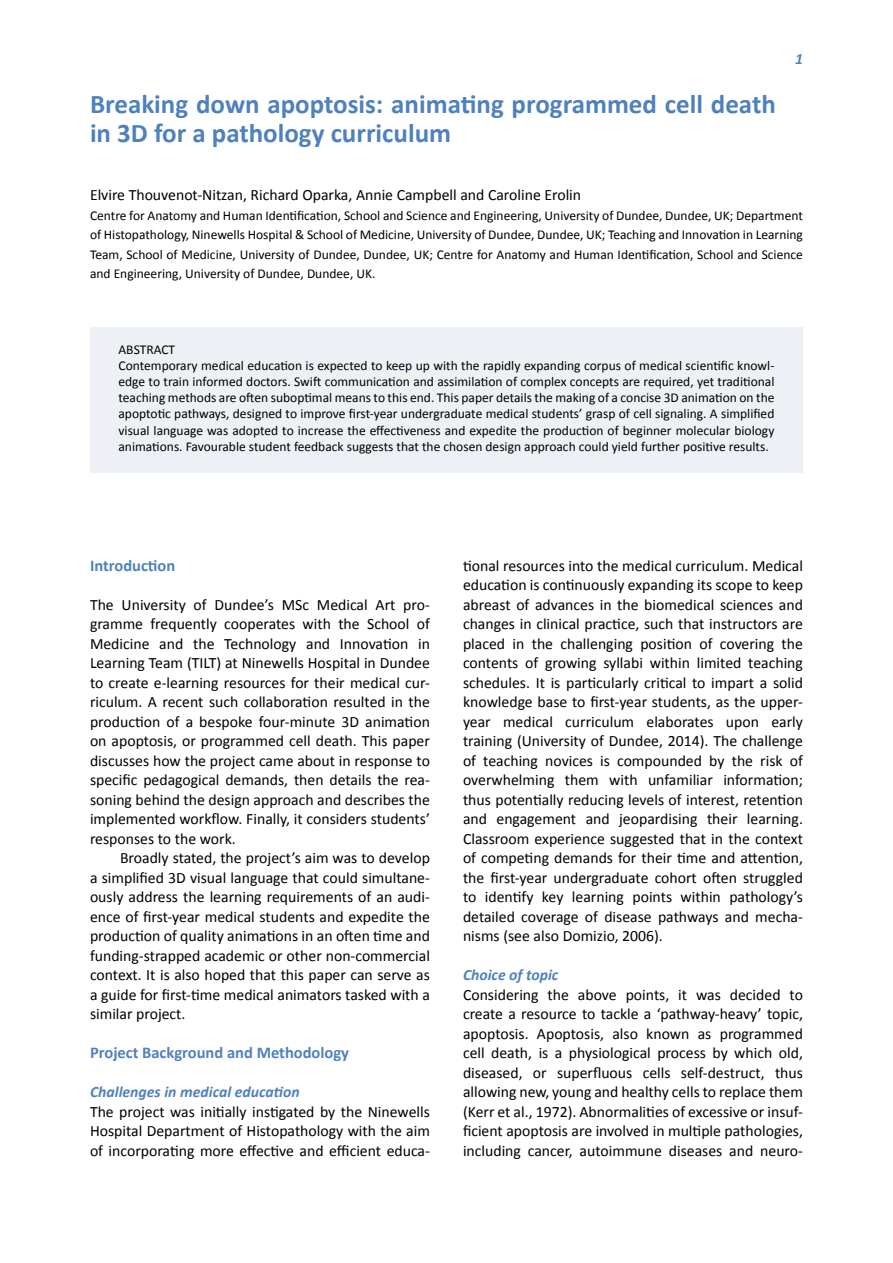
<style>
.page{position:relative;width:893px;height:1263px;background:#fff}
.page>*{position:absolute;margin:0;border:0;box-sizing:border-box;transform-origin:0 0}
.t1{font:700 27px/29.2px "Calibri";color:#4f81bd}
.t2{font:700 16.5px "Calibri";color:#4f81bd}
.t3{font:15.75px/19.5px "Calibri";color:#000;text-align:justify}
.t4{font:italic 700 15.75px "Calibri";color:#4f81bd}
.t5{font:13.5px/16.2px "Calibri";color:#000}
</style>
<div class="page">
<div style="left:90px;top:327px;width:713px;height:146px;background:#edf1f6"></div>
<h1 class="t1" style="left:90px;top:89px;width:687px">Breaking down apoptosis: animating programmed cell death in 3D for a pathology curriculum</h1>
<p class="t4" style="left:795px;top:49px;width:9px">1</p>
<p class="t3" style="left:90px;top:185px;width:493px">Elvire Thouvenot-Nitzan, Richard Oparka, Annie Campbell and Caroline Erolin</p>
<p class="t5" style="left:90px;top:206px;width:714px;line-height:19.5px;text-align:justify">Centre for Anatomy and Human Identification, School and Science and Engineering, University of Dundee, Dundee, UK; Department of Histopathology, Ninewells Hospital &amp; School of Medicine, University of Dundee, Dundee, UK; Teaching and Innovation in Learning Team, School of Medicine, University of Dundee, Dundee, UK; Centre for Anatomy and Human Identification, School and Science and Engineering, University of Dundee, Dundee, UK.</p>
<p class="t5" style="left:118px;top:341px;width:657px">ABSTRACT<br>Contemporary medical education is expected to keep up with the rapidly expanding corpus of medical scientific knowl&shy;edge to train informed doctors. Swift communication and assimilation of complex concepts are required, yet traditional teaching methods are often suboptimal means to this end. This paper details the making of a concise 3D animation on the apoptotic pathways, designed to improve first-year undergraduate medical students’ grasp of cell signaling. A simplified visual language was adopted to increase the effectiveness and expedite the production of beginner molecular biology animations. Favourable student feedback suggests that the chosen design approach could yield further positive results.</p>
<p class="t2" style="left:90px;top:555px;width:87px">Introduction</p>
<p class="t3" style="left:90px;top:595px;width:341px">The University of Dundee’s MSc Medical Art pro&shy;gramme frequently cooperates with the School of Medicine and the Technology and Innovation in Learning Team (TILT) at Ninewells Hospital in Dundee to create e-learning resources for their medical cur&shy;riculum. A recent such collaboration resulted in the production of a bespoke four-minute 3D animation on apoptosis, or programmed cell death. This paper discusses how the project came about in response to specific pedagogical demands, then details the rea&shy;soning behind the design approach and describes the implemented workflow. Finally, it considers students’ responses to the work.</p>
<p class="t3" style="left:90px;top:848px;width:341px;text-indent:30px">Broadly stated, the project’s aim was to develop a simplified 3D visual language that could simultane&shy;ously address the learning requirements of an audi&shy;ence of first-year medical students and expedite the production of quality animations in an often time and funding-strapped academic or other non-commercial context. It is also hoped that this paper can serve as a guide for first-time medical animators tasked with a similar project.</p>
<p class="t2" style="left:90px;top:1042px;width:261px">Project Background and Methodology</p>
<p class="t4" style="left:90px;top:1082px;width:211px">Challenges in medical education</p>
<p class="t3" style="left:90px;top:1102px;width:341px">The project was initially instigated by the Ninewells Hospital Department of Histopathology with the aim of incorporating more effective and efficient educa-</p>
<p class="t3" style="left:463px;top:556px;width:341px">tional resources into the medical curriculum. Medical education is continuously expanding its scope to keep abreast of advances in the biomedical sciences and changes in clinical practice, such that instructors are placed in the challenging position of covering the contents of growing syllabi within limited teaching schedules. It is particularly critical to impart a solid knowledge base to first-year students, as the upper&shy;year medical curriculum elaborates upon early training (University of Dundee, 2014). The challenge of teaching novices is compounded by the risk of overwhelming them with unfamiliar information; thus potentially reducing levels of interest, retention and engagement and jeopardising their learning.<br>Classroom experience suggested that in the context of competing demands for their time and attention, the first-year undergraduate cohort often struggled to identify key learning points within pathology’s detailed coverage of disease pathways and mecha&shy;nisms (see also Domizio, 2006).</p>
<p class="t4" style="left:463px;top:965px;width:97px">Choice of topic</p>
<p class="t3" style="left:463px;top:985px;width:341px">Considering the above points, it was decided to create a resource to tackle a ‘pathway-heavy’ topic, apoptosis. Apoptosis, also known as programmed cell death, is a physiological process by which old, diseased, or superfluous cells self-destruct, thus allowing new, young and healthy cells to replace them (Kerr et al., 1972). Abnormalities of excessive or insuf&shy;ficient apoptosis are involved in multiple pathologies, including cancer, autoimmune diseases and neuro-</p>
</div>
